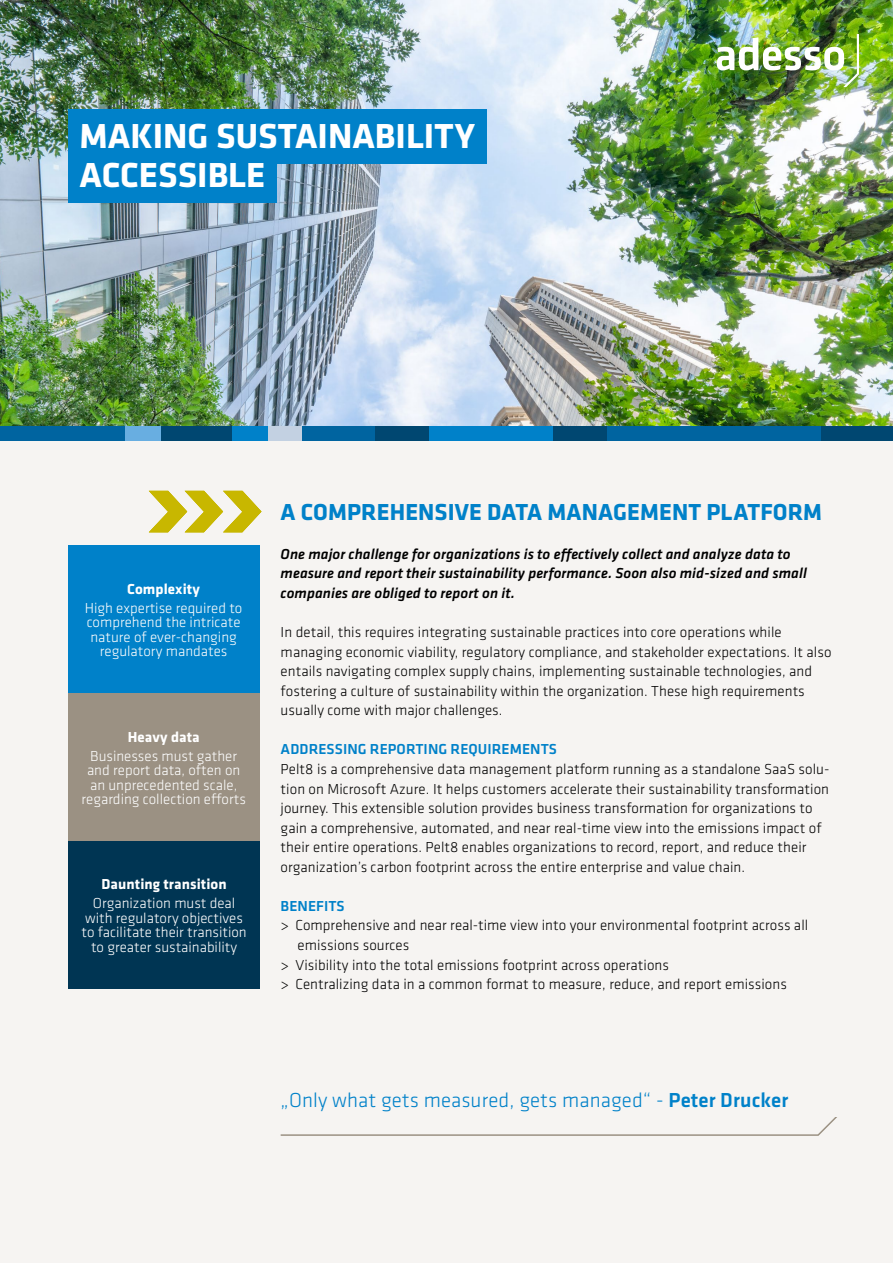
<style>
.page{position:relative;width:893px;height:1263px;background:#f6f4f2}
.page>*{position:absolute;margin:0;border:0;box-sizing:border-box;transform-origin:0 0}
.t1{font:700 36px/39.2px "Klavika";color:#fff}
.t2{font:700 24px "Klavika";letter-spacing:.005em;color:#0081c9}
.t3{font:300 21px "Klavika";letter-spacing:.005em;color:#0081c9}
.t4{font:300 15px/19.5px "Klavika";letter-spacing:.005em;color:#000}
.t5{font:italic 500 15px/19.5px "Klavika";letter-spacing:.005em;color:#000}
.t6{font:300 15px/14.4px "Klavika";color:#fdfdfd;text-align:center}
.t7{font:300 15px/14.4px "Klavika";color:#fff;text-align:center}
.t8{font:500 15px "Klavika";letter-spacing:.005em;color:#0081c9}
.t9{font:700 15px "Klavika";letter-spacing:.005em;color:#fff}
.s1{font-weight:500}
</style>
<div class="page">
<svg style="left:149px;top:491px;width:112px;height:41px"></svg>
<img style="left:0;top:0;width:893px;height:426px">
<div style="left:68px;top:545px;width:191px;height:148px;background:#0081c9"></div>
<div style="left:68px;top:693px;width:191px;height:148px;background:#9b9183"></div>
<div style="left:68px;top:841px;width:192px;height:148px;background:#003553"></div>
<svg style="left:280px;top:1117px;width:557px;height:19px"></svg>
<div style="left:607px;top:426px;width:214px;height:15px;background:#0064a0"></div>
<div style="left:821px;top:426px;width:72px;height:15px;background:#004771"></div>
<div style="left:429px;top:426px;width:125px;height:15px;background:#0081c9"></div>
<div style="left:554px;top:426px;width:53px;height:15px;background:#004771"></div>
<div style="left:375px;top:426px;width:54px;height:15px;background:#004771"></div>
<div style="left:302px;top:426px;width:73px;height:15px;background:#0064a0"></div>
<div style="left:268px;top:426px;width:34px;height:15px;background:#c3d1e2"></div>
<div style="left:232px;top:426px;width:36px;height:15px;background:#0081c9"></div>
<div style="left:161px;top:426px;width:71px;height:15px;background:#004771"></div>
<div style="left:125px;top:426px;width:36px;height:15px;background:#68aee1"></div>
<div style="left:0;top:426px;width:125px;height:15px;background:#0064a0"></div>
<img style="left:717px;top:34px;width:142px;height:53px">
<div style="left:68px;top:109px;width:418px;height:54px;background:#0081c9"></div>
<div style="left:68px;top:148px;width:209px;height:54px;background:#0081c9"></div>
<h1 class="t1" style="left:80px;top:117px;width:397px">MAKING SUSTAINABILITY<br>ACCESSIBLE</h1>
<p class="t9" style="left:127px;top:581px;width:74px">Complexity</p>
<p class="t6" style="left:85px;top:601px;width:159px">High expertise required to comprehend the intricate nature of ever-changing regulatory mandates</p>
<p class="t9" style="left:128px;top:728px;width:73px">Heavy data</p>
<p class="t6" style="left:82px;top:749px;width:166px">Businesses must gather and report data, often on an unprecedented scale, regarding collection efforts</p>
<p class="t9" style="left:102px;top:876px;width:127px">Daunting transition</p>
<p class="t7" style="left:82px;top:896px;width:167px">Organization must deal with regulatory objectives to facilitate their transition to greater sustainability</p>
<h2 class="t2" style="left:281px;top:499px;width:543px">A COMPREHENSIVE DATA MANAGEMENT PLATFORM</h2>
<p class="t5" style="left:281px;top:544px;width:528px">One major challenge for organizations is to effectively collect and analyze data to measure and report their sustainability performance. Soon also mid-sized and small companies are obliged to report on it.</p>
<p class="t4" style="left:281px;top:623px;width:552px">In detail, this requires integrating sustainable practices into core operations while managing economic viability, regulatory compliance, and stakeholder expectations. It also entails navigating complex supply chains, implementing sustainable technologies, and fostering a culture of sustainability within the organization. These high requirements usually come with major challenges.</p>
<p class="t8" style="left:281px;top:741px;width:278px">ADDRESSING REPORTING REQUIREMENTS</p>
<p class="t4" style="left:281px;top:759px;width:550px">Pelt8 is a comprehensive data management platform running as a standalone SaaS solu&shy;tion on Microsoft Azure. It helps customers accelerate their sustainability transformation journey. This extensible solution provides business transformation for organizations to gain a comprehensive, automated, and near real-time view into the emissions impact of their entire operations. Pelt8 enables organizations to record, report, and reduce their organization’s carbon footprint across the entire enterprise and value chain.</p>
<p class="t8" style="left:281px;top:898px;width:66px">BENEFITS</p>
<p class="t4" style="left:281px;top:916px;width:529px">&gt; Comprehensive and near real-time view into your environmental footprint across all</p>
<p class="t4" style="left:298px;top:935px;width:113px">emissions sources</p>
<p class="t4" style="left:281px;top:955px;width:390px">&gt; Visibility into the total emissions footprint across operations</p>
<p class="t4" style="left:281px;top:975px;width:508px">&gt; Centralizing data in a common format to measure, reduce, and report emissions</p>
<h3 class="t3" style="left:281px;top:1088px;width:509px">„Only what gets measured, gets managed“ - <span class="s1">Peter Drucker</span></h3>
</div>
